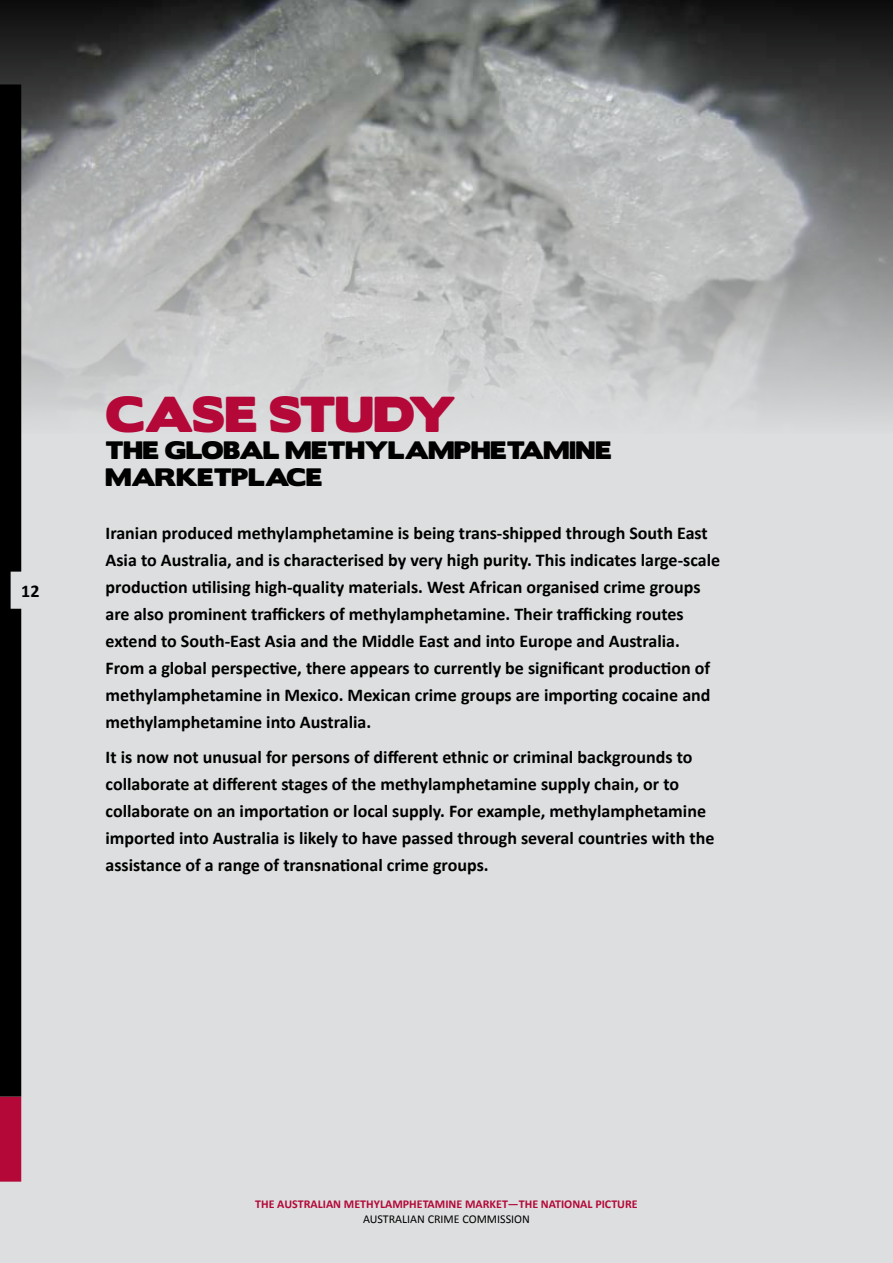
<style>
.page{position:relative;width:893px;height:1263px;background:#dddedf}
.page>*{position:absolute;margin:0;border:0;box-sizing:border-box;transform-origin:0 0}
.t1{font:45px "Boris Black Bloxx";color:#b30838}
.t2{font:22.5px/27px "Boris Black Bloxx";color:#000}
.t3{font:700 18px/27px "Calibri";color:#000}
.t4{font:700 12px "Calibri";color:#b30838}
.t5{font:12px "Calibri";color:#000}
</style>
<div class="page">
<img style="left:0;top:0;width:893px;height:434px">
<svg style="left:0;top:84px;width:21px;height:1097px;background:#0e0004"></svg>
<div style="left:11px;top:572px;width:55px;height:37px;background:#dddedf"></div>
<p class="t3" style="left:21px;top:577px;width:20px">12</p>
<h1 class="t1" style="left:106px;top:380px;width:350px">CASE STUDY</h1>
<p class="t2" style="left:106px;top:437px;width:508px">THE GLOBAL METHYLAMPHETAMINE<br>MARKETPLACE</p>
<p class="t3" style="left:106px;top:518px;width:616px">Iranian produced methylamphetamine is being trans-shipped through South East Asia to Australia, and is characterised by very high purity. This indicates large-scale production utilising high-quality materials. West African organised crime groups are also prominent traffickers of methylamphetamine. Their trafficking routes extend to South-East Asia and the Middle East and into Europe and Australia.<br>From a global perspective, there appears to currently be significant production of methylamphetamine in Mexico. Mexican crime groups are importing cocaine and methylamphetamine into Australia.</p>
<p class="t3" style="left:106px;top:743px;width:610px">It is now not unusual for persons of different ethnic or criminal backgrounds to collaborate at different stages of the methylamphetamine supply chain, or to collaborate on an importation or local supply. For example, methylamphetamine imported into Australia is likely to have passed through several countries with the assistance of a range of transnational crime groups.</p>
<p class="t4" style="left:255px;top:1197px;width:384px">THE AUSTRALIAN METHYLAMPHETAMINE MARKET—THE NATIONAL PICTURE</p>
<p class="t5" style="left:363px;top:1211px;width:168px">AUSTRALIAN CRIME COMMISSION</p>
</div>
